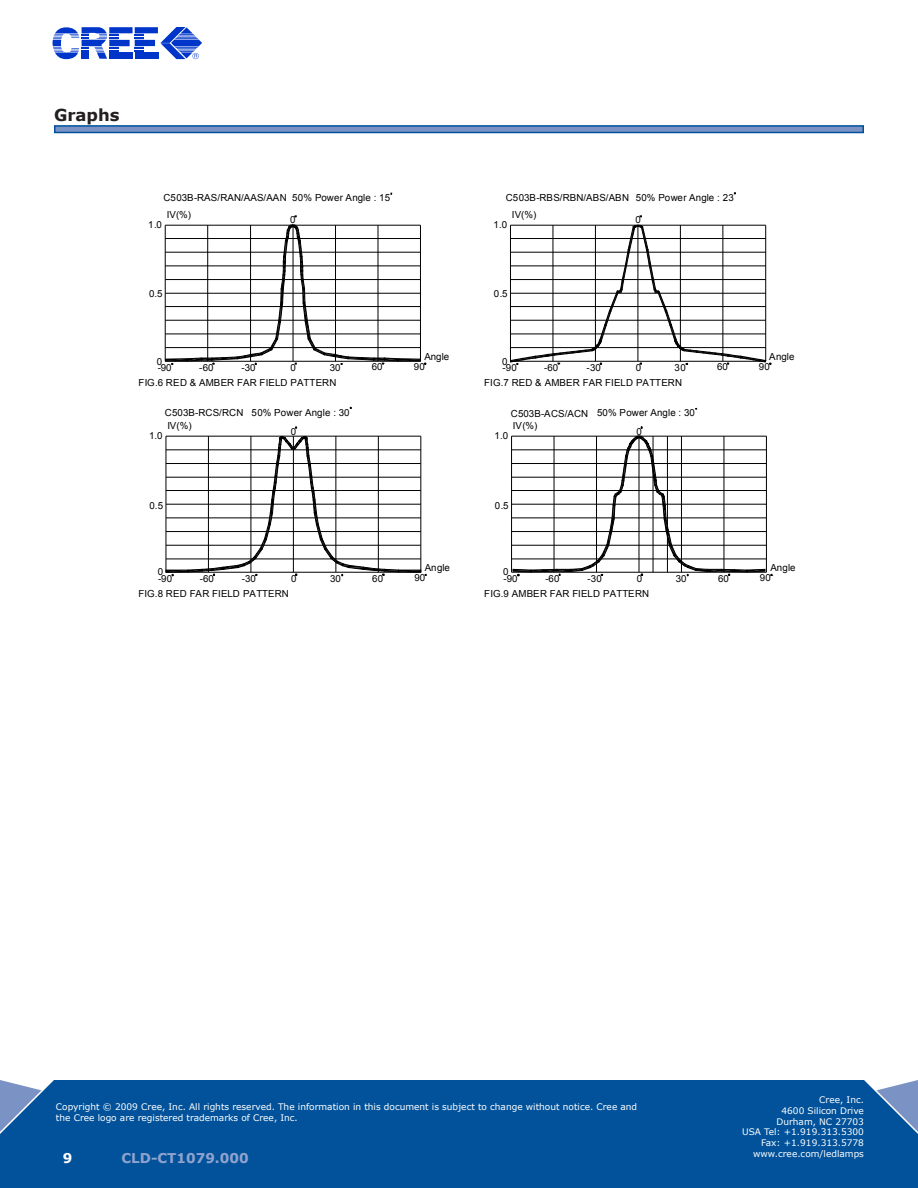
<style>
.page{position:relative;width:918px;height:1188px;background:#fff}
.page>*{position:absolute;margin:0;border:0;box-sizing:border-box;transform-origin:0 0}
.Section_Heading{font:700 16.5px "Verdana";color:#231f20}
.t1{font:700 13.5px "Verdana";color:#90a3ce}
.t2{font:700 13.5px "Verdana";color:#fff}
.t3{font:9.75px "Arial";color:#000}
.t4{font:9.75px "Arial";letter-spacing:.02em;color:#000}
.t5{font:9px/10.8px "Verdana";color:#fff;text-align:right}
</style>
<div class="page">
<div style="left:0;top:1080px;width:918px;height:108px;background:#01529a"></div>
<svg style="left:53px;top:27px;width:149px;height:32px"></svg>
<svg style="left:54px;top:125px;width:810px;height:8px;background:#527db6"></svg>
<hr style="left:165px;top:361px;width:255px;height:1px;background:#000">
<hr style="left:165px;top:225px;width:1px;height:136px;background:#000">
<svg style="left:166px;top:224px;width:260px;height:141px"></svg>
<svg style="left:510px;top:225px;width:262px;height:140px"></svg>
<svg style="left:166px;top:436px;width:261px;height:140px"></svg>
<hr style="left:512px;top:572px;width:254px;height:1px;background:#000">
<hr style="left:512px;top:559px;width:254px;height:1px;background:#000">
<hr style="left:511px;top:436px;width:1px;height:136px;background:#000">
<hr style="left:512px;top:545px;width:254px;height:1px;background:#000">
<hr style="left:512px;top:531px;width:254px;height:1px;background:#000">
<hr style="left:512px;top:518px;width:254px;height:1px;background:#000">
<hr style="left:512px;top:504px;width:254px;height:1px;background:#000">
<hr style="left:512px;top:490px;width:254px;height:1px;background:#000">
<hr style="left:512px;top:477px;width:254px;height:1px;background:#000">
<hr style="left:512px;top:463px;width:254px;height:1px;background:#000">
<hr style="left:512px;top:450px;width:254px;height:1px;background:#000">
<hr style="left:512px;top:436px;width:254px;height:1px;background:#000">
<svg style="left:513px;top:436px;width:260px;height:140px"></svg>
<p class="Section_Heading" style="left:54px;top:104px;width:67px">Graphs</p>
<p class="t3" style="left:163px;top:191px;width:125px">C503B-RAS/RAN/AAS/AAN</p>
<p class="t3" style="left:292px;top:191px;width:99px">50% Power Angle : 15</p>
<p class="t3" style="left:506px;top:191px;width:229px">C503B-RBS/RBN/ABS/ABN 50% Power Angle : 23</p>
<p class="t3" style="left:167px;top:208px;width:26px">IV(%)</p>
<p class="t3" style="left:148px;top:218px;width:15px">1.0</p>
<p class="t3" style="left:290px;top:214px;width:7px">0</p>
<p class="t3" style="left:512px;top:208px;width:26px">IV(%)</p>
<p class="t3" style="left:494px;top:218px;width:15px">1.0</p>
<p class="t3" style="left:635px;top:214px;width:7px">0</p>
<p class="t3" style="left:149px;top:287px;width:15px">0.5</p>
<p class="t3" style="left:494px;top:287px;width:15px">0.5</p>
<p class="t3" style="left:157px;top:355px;width:7px">0</p>
<p class="t3" style="left:158px;top:361px;width:16px">-90</p>
<p class="t3" style="left:199px;top:361px;width:16px">-60</p>
<p class="t3" style="left:242px;top:361px;width:16px">-30</p>
<p class="t3" style="left:291px;top:361px;width:7px">0</p>
<p class="t3" style="left:424px;top:350px;width:26px">Angle</p>
<p class="t3" style="left:330px;top:361px;width:12px">30</p>
<p class="t3" style="left:372px;top:360px;width:12px">60</p>
<p class="t3" style="left:414px;top:360px;width:12px">90</p>
<p class="t3" style="left:502px;top:355px;width:7px">0</p>
<p class="t3" style="left:503px;top:361px;width:16px">-90</p>
<p class="t3" style="left:544px;top:361px;width:16px">-60</p>
<p class="t3" style="left:586px;top:361px;width:16px">-30</p>
<p class="t3" style="left:636px;top:361px;width:7px">0</p>
<p class="t3" style="left:769px;top:350px;width:27px">Angle</p>
<p class="t3" style="left:675px;top:361px;width:13px">30</p>
<p class="t3" style="left:717px;top:360px;width:12px">60</p>
<p class="t3" style="left:759px;top:360px;width:13px">90</p>
<p class="t4" style="left:139px;top:376px;width:199px">FIG.6 RED &amp; AMBER FAR FIELD PATTERN</p>
<p class="t4" style="left:484px;top:376px;width:199px">FIG.7 RED &amp; AMBER FAR FIELD PATTERN</p>
<p class="t4" style="left:165px;top:406px;width:80px">C503B-RCS/RCN</p>
<p class="t3" style="left:511px;top:407px;width:79px">C503B-ACS/ACN</p>
<p class="t3" style="left:252px;top:406px;width:99px">50% Power Angle : 30</p>
<p class="t3" style="left:597px;top:407px;width:99px">50% Power Angle : 30</p>
<p class="t3" style="left:167px;top:420px;width:26px">IV(%)</p>
<p class="t3" style="left:149px;top:429px;width:15px">1.0</p>
<p class="t3" style="left:291px;top:425px;width:7px">0</p>
<p class="t3" style="left:513px;top:420px;width:26px">IV(%)</p>
<p class="t3" style="left:495px;top:429px;width:15px">1.0</p>
<p class="t3" style="left:636px;top:425px;width:7px">0</p>
<p class="t3" style="left:149px;top:499px;width:15px">0.5</p>
<p class="t3" style="left:495px;top:499px;width:15px">0.5</p>
<p class="t3" style="left:158px;top:566px;width:7px">0</p>
<p class="t3" style="left:158px;top:572px;width:16px">-90</p>
<p class="t3" style="left:200px;top:572px;width:16px">-60</p>
<p class="t3" style="left:242px;top:573px;width:16px">-30</p>
<p class="t3" style="left:291px;top:572px;width:7px">0</p>
<p class="t3" style="left:425px;top:561px;width:27px">Angle</p>
<p class="t3" style="left:330px;top:572px;width:12px">30</p>
<p class="t3" style="left:372px;top:572px;width:13px">60</p>
<p class="t3" style="left:414px;top:571px;width:12px">90</p>
<p class="t3" style="left:503px;top:566px;width:7px">0</p>
<p class="t3" style="left:504px;top:572px;width:16px">-90</p>
<p class="t3" style="left:545px;top:572px;width:16px">-60</p>
<p class="t3" style="left:588px;top:573px;width:16px">-30</p>
<p class="t3" style="left:637px;top:572px;width:7px">0</p>
<p class="t3" style="left:770px;top:561px;width:27px">Angle</p>
<p class="t3" style="left:676px;top:572px;width:12px">30</p>
<p class="t3" style="left:718px;top:572px;width:12px">60</p>
<p class="t3" style="left:760px;top:571px;width:12px">90</p>
<p class="t3" style="left:139px;top:587px;width:152px">FIG.8 RED FAR FIELD PATTERN</p>
<p class="t4" style="left:484px;top:587px;width:167px">FIG.9 AMBER FAR FIELD PATTERN</p>
<p class="t5" style="left:56px;top:1101px;width:583px;text-align:left">Copyright © 2009 Cree, Inc. All rights reserved. The information in this document is subject to change without notice. Cree and the Cree logo are registered trademarks of Cree, Inc.</p>
<h2 class="t2" style="left:63px;top:1149px;width:11px">9</h2>
<h2 class="t1" style="left:122px;top:1149px;width:129px">CLD-CT1079.000</h2>
<p class="t5" style="left:742px;top:1094px;width:123px">Cree, Inc.<br>4600 Silicon Drive<br>Durham, NC 27703<br>USA Tel: +1.919.313.5300<br>Fax: +1.919.313.5778 www.cree.com/ledlamps</p>
</div>
